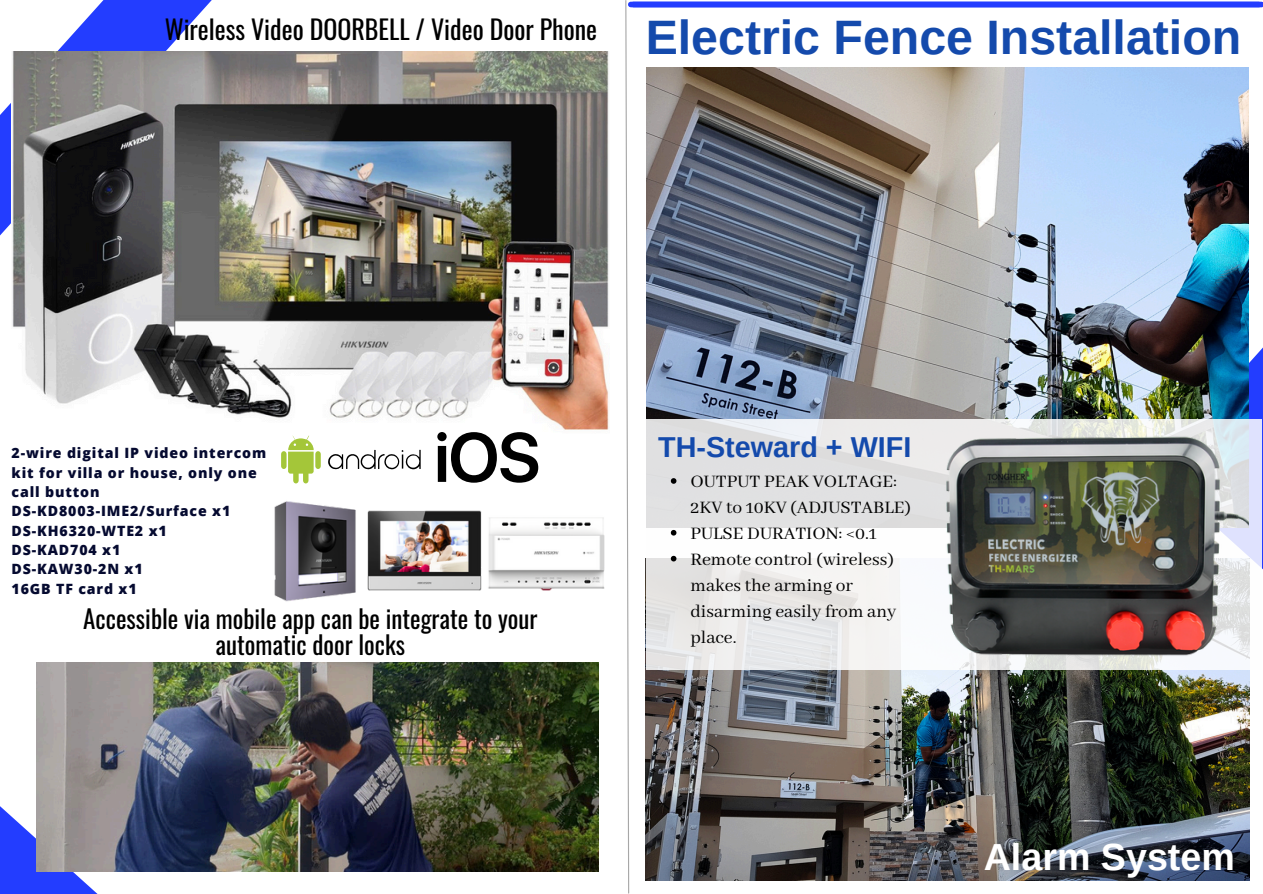
<style>
.page{position:relative;width:1263px;height:894px;background:#fff}
.page>*{position:absolute;margin:0;border:0;box-sizing:border-box;transform-origin:0 0}
.t1{font:700 48.3px "Arimo";color:#144aac}
.t2{font:700 37.65px "Arimo";color:#fff}
.t3{font:700 28.8px "Arimo";color:#144aac}
.t4{font:25.95px "Oswald";color:#000}
.t5{font:24.9px/26px "Oswald";color:#000;text-align:center}
.t6{font:19.5px/25.8px "Abhaya Libre";color:#000}
.t7{font:800 14.1px/19.4px "Open Sans";letter-spacing:.06em;color:#050a30}
</style>
<div class="page">
<svg style="left:625px;top:0;width:5px;height:893px"></svg>
<svg style="left:125px;top:0;width:117px;height:52px;fill:#233dff"></svg>
<svg style="left:0;top:0;width:125px;height:236px"></svg>
<svg style="left:0;top:806px;width:350px;height:87px"></svg>
<img style="left:36px;top:662px;width:563px;height:208px">
<img style="left:274px;top:501px;width:331px;height:101px">
<img style="left:12px;top:52px;width:597px;height:378px">
<svg style="left:328px;top:449px;width:93px;height:20px"></svg>
<svg style="left:288px;top:435px;width:26px;height:48px"></svg>
<div style="left:281px;top:451px;width:6px;height:18px;background:#a4c639;border-radius:3px"></div>
<div style="left:315px;top:451px;width:6px;height:18px;background:#a4c639;border-radius:3px"></div>
<svg style="left:437px;top:432px;width:101px;height:50px"></svg>
<div style="left:633px;top:2px;width:628px;height:5px;background:#233dff"></div>
<svg style="left:1248px;top:270px;width:15px;height:300px"></svg>
<img style="left:646px;top:669px;width:604px;height:211px">
<img style="left:646px;top:67px;width:602px;height:352px">
<svg style="left:646px;top:419px;width:615px;height:250px;fill:#e7e7e8"></svg>
<img style="left:925px;top:419px;width:324px;height:258px">
<svg style="left:671px;top:478px;width:5px;height:5px"></svg>
<svg style="left:671px;top:530px;width:5px;height:5px"></svg>
<svg style="left:671px;top:555px;width:5px;height:6px"></svg>
<p class="t4" style="left:165px;top:10px;width:434px">Wireless Video DOORBELL / Video Door Phone</p>
<p class="t1" style="left:646px;top:10px;width:597px">Electric Fence Installation</p>
<p class="t7" style="left:12px;top:443px;width:256px">2-wire digital IP video intercom kit for villa or house, only one call button</p>
<p class="t7" style="left:12px;top:501px;width:220px">DS-KD8003-IME2/Surface x1</p>
<p class="t7" style="left:12px;top:520px;width:157px">DS-KH6320-WTE2 x1</p>
<p class="t7" style="left:12px;top:539px;width:110px">DS-KAD704 x1</p>
<p class="t7" style="left:12px;top:559px;width:133px">DS-KAW30-2N x1</p>
<h5 class="t7" style="left:12px;top:578px;width:127px">16GB TF card x1</h5>
<p class="t5" style="left:83px;top:604px;width:456px">Accessible via mobile app can be integrate to your automatic door locks</p>
<p class="t3" style="left:658px;top:431px;width:255px">TH-Steward + WIFI</p>
<p class="t6" style="left:690px;top:469px;width:222px">OUTPUT PEAK VOLTAGE:<br>2KV to 10KV (ADJUSTABLE)</p>
<h1 class="t6" style="left:690px;top:521px;width:188px">PULSE DURATION: &lt;0.1</h1>
<p class="t6" style="left:690px;top:547px;width:208px">Remote control (wireless) makes the arming or disarming easily from any place.</p>
<p class="t2" style="left:984px;top:835px;width:253px">Alarm System</p>
</div>
